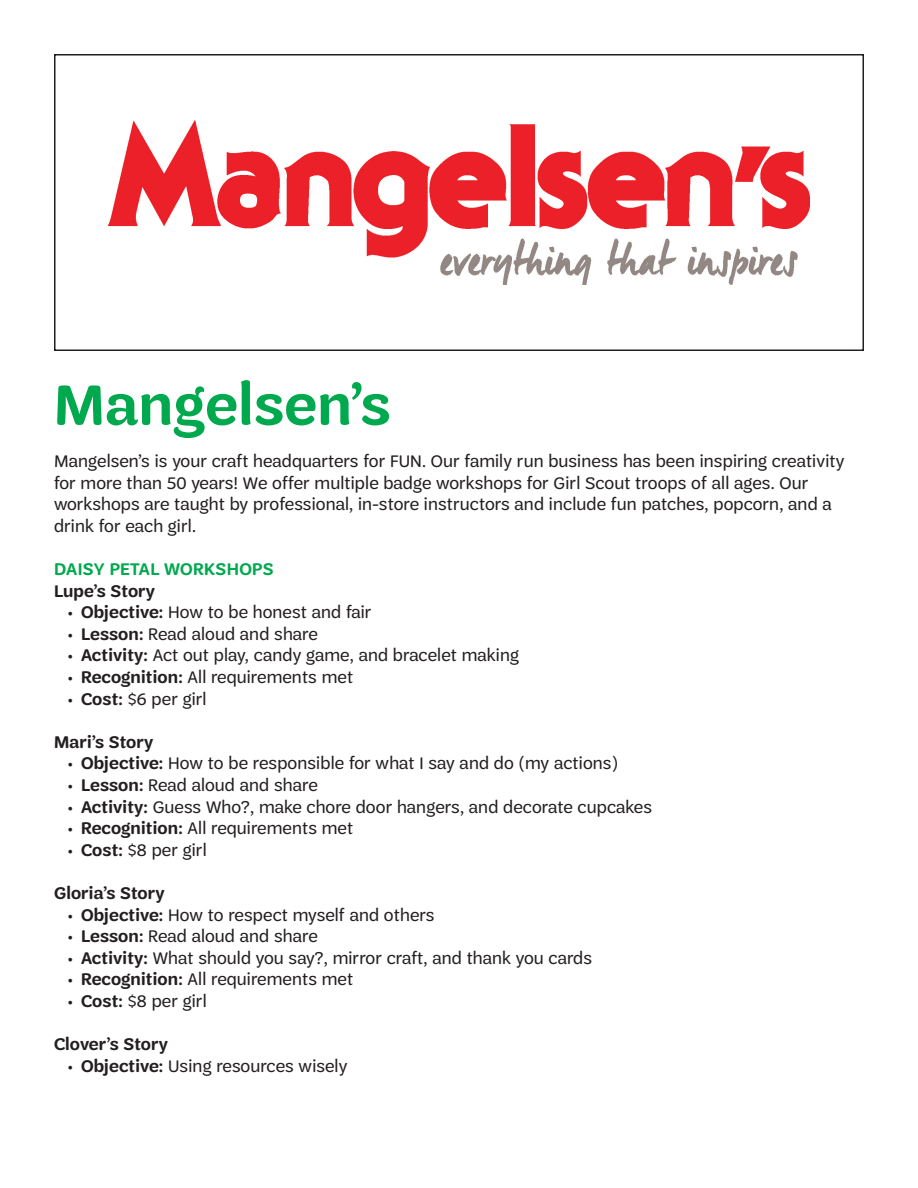
<style>
.page{position:relative;width:918px;height:1188px;background:#fff}
.page>*{position:absolute;margin:0;border:0;box-sizing:border-box;transform-origin:0 0}
.Header_1{font:600 60px "Trefoil Sans";letter-spacing:.01em;color:#00a94e}
.t1{font:18px/21.6px "Trefoil Sans";letter-spacing:.01em;color:#231f20}
.t2{font:600 18px "Trefoil Sans";letter-spacing:.01em;color:#231f20}
.t3{font:600 18px "Trefoil Sans";letter-spacing:.02em;color:#00a94e}
.s1{font-family:"Omnes Girl Scouts"}
.s2{font-weight:600}
</style>
<div class="page">
<img style="left:108px;top:121px;width:702px;height:163px">
<div style="left:54px;top:54px;width:810px;height:297px;border:2px solid #231f20"></div>
<p class="Header_1" style="left:54px;top:372px;width:338px">Mangelsen’s</p>
<p class="t1" style="left:54px;top:450px;width:792px">Mangelsen’s is your craft headquarters for FUN. Our family run business has been inspiring creativity for more than 50 years! We offer multiple badge workshops for Girl Scout troops of all ages. Our workshops are taught by professional, in-store instructors and include fun patches, popcorn, and a drink for each girl.</p>
<p class="t3" style="left:54px;top:559px;width:221px">DAISY PETAL WORKSHOPS</p>
<p class="t2" style="left:54px;top:581px;width:103px">Lupe’s Story</p>
<p class="t1" style="left:68px;top:601px;width:306px"><span class="s1">•</span> <span class="s2">Objective:</span> How to be honest and fair</p>
<p class="t1" style="left:68px;top:623px;width:252px"><span class="s1">•</span> <span class="s2">Lesson:</span> Read aloud and share</p>
<p class="t1" style="left:68px;top:645px;width:453px"><span class="s1">•</span> <span class="s2">Activity:</span> Act out play, candy game, and bracelet making</p>
<p class="t1" style="left:68px;top:666px;width:287px"><span class="s1">•</span> <span class="s2">Recognition:</span> All requirements met</p>
<p class="t1" style="left:68px;top:688px;width:141px"><span class="s1">•</span> <span class="s2">Cost:</span> $6 per girl</p>
<p class="t2" style="left:54px;top:732px;width:101px">Mari’s Story</p>
<p class="t1" style="left:68px;top:753px;width:552px"><span class="s1">•</span> <span class="s2">Objective:</span> How to be responsible for what I say and do (my actions)</p>
<p class="t1" style="left:68px;top:774px;width:252px"><span class="s1">•</span> <span class="s2">Lesson:</span> Read aloud and share</p>
<p class="t1" style="left:68px;top:796px;width:586px"><span class="s1">•</span> <span class="s2">Activity:</span> Guess Who?, make chore door hangers, and decorate cupcakes</p>
<p class="t1" style="left:68px;top:817px;width:287px"><span class="s1">•</span> <span class="s2">Recognition:</span> All requirements met</p>
<p class="t1" style="left:68px;top:839px;width:141px"><span class="s1">•</span> <span class="s2">Cost:</span> $8 per girl</p>
<p class="t2" style="left:54px;top:883px;width:112px">Gloria’s Story</p>
<p class="t1" style="left:68px;top:904px;width:369px"><span class="s1">•</span> <span class="s2">Objective:</span> How to respect myself and others</p>
<p class="t1" style="left:68px;top:925px;width:252px"><span class="s1">•</span> <span class="s2">Lesson:</span> Read aloud and share</p>
<p class="t1" style="left:68px;top:947px;width:526px"><span class="s1">•</span> <span class="s2">Activity:</span> What should you say?, mirror craft, and thank you cards</p>
<p class="t1" style="left:68px;top:969px;width:287px"><span class="s1">•</span> <span class="s2">Recognition:</span> All requirements met</p>
<p class="t1" style="left:68px;top:990px;width:141px"><span class="s1">•</span> <span class="s2">Cost:</span> $8 per girl</p>
<p class="t2" style="left:54px;top:1034px;width:116px">Clover’s Story</p>
<p class="t1" style="left:68px;top:1055px;width:281px"><span class="s1">•</span> <span class="s2">Objective:</span> Using resources wisely</p>
</div>
